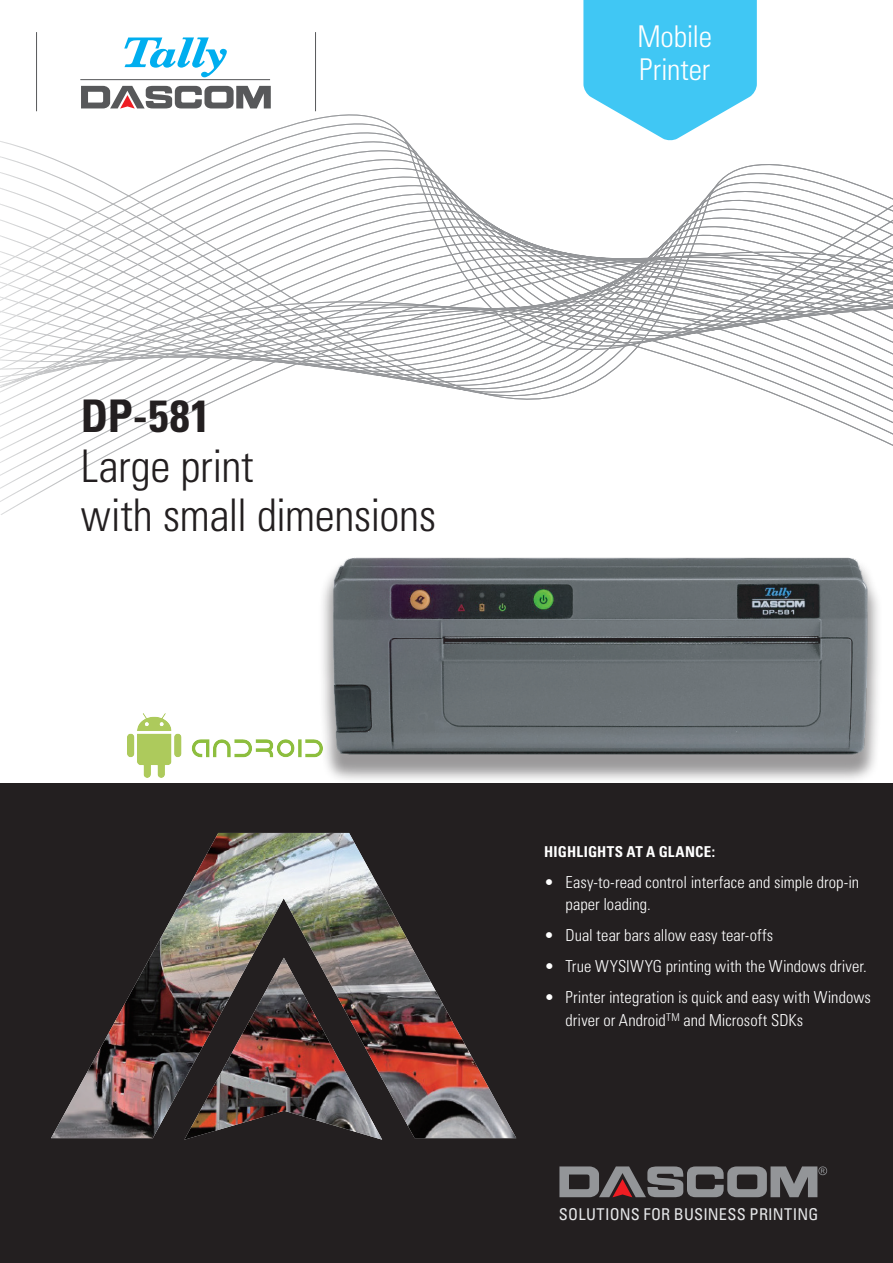
<style>
.page{position:relative;width:893px;height:1263px;background:#fff}
.page>*{position:absolute;margin:0;border:0;box-sizing:border-box;transform-origin:0 0}
.t1{font:300 condensed 45px/49.5px "Univers LT Std";letter-spacing:-.01em;color:#231f20}
.t2{font:700 condensed 45px "Univers LT Std";color:#231f20}
.t3{font:300 condensed 30px/33px "Univers LT Std";letter-spacing:-.005em;color:#fff}
.t4{font:300 condensed 16.5px/22.5px "Univers LT Std";letter-spacing:.005em;color:#fff}
.t5{font:condensed 16.35px "Univers LT Std";letter-spacing:.01em;color:#e6e7e9}
.t6{font:700 condensed 15px "Univers LT Std";letter-spacing:.01em;color:#fff}
.t7{font:700 condensed 11.85px/13.5px "Univers LT Std";letter-spacing:.04em;color:#fff}
</style>
<div class="page">
<div style="left:0;top:783px;width:893px;height:480px;background:#231f20"></div>
<img style="left:51px;top:833px;width:465px;height:305px">
<svg style="left:0;top:77px;width:893px;height:438px"></svg>
<svg style="left:559px;top:1166px;width:268px;height:31px"></svg>
<hr style="left:36px;top:32px;width:1px;height:79px;background:#57585a">
<hr style="left:315px;top:32px;width:1px;height:79px;background:#57585a">
<svg style="left:124px;top:37px;width:103px;height:40px"></svg>
<hr style="left:80px;top:79px;width:190px;height:1px;background:#57585a">
<svg style="left:81px;top:86px;width:190px;height:23px"></svg>
<svg style="left:583px;top:0;width:174px;height:141px"></svg>
<img style="left:323px;top:557px;width:555px;height:223px">
<img style="left:128px;top:713px;width:195px;height:64px">
<h2 class="t3" style="left:637px;top:19px;width:76px">Mobile<br>Printer</h2>
<h1 class="t2" style="left:81px;top:389px;width:131px">DP-581</h1>
<h1 class="t1" style="left:81px;top:441px;width:357px">Large print<br>with small dimensions</h1>
<p class="t6" style="left:544px;top:842px;width:172px">HIGHLIGHTS AT A GLANCE:</p>
<p class="t4" style="left:566px;top:871px;width:295px;text-indent:-21px">• Easy-to-read control interface and simple drop-in paper loading.</p>
<p class="t4" style="left:544px;top:924px;width:230px">• Dual tear bars allow easy tear-offs</p>
<p class="t4" style="left:544px;top:955px;width:324px">• True WYSIWYG printing with the Windows driver.</p>
<p class="t4" style="left:566px;top:986px;width:307px;text-indent:-21px">• Printer integration is quick and easy with Windows driver or Android<sup>TM</sup> and Microsoft SDKs</p>
<p class="t7" style="left:771px;top:953px;width:56px">VOR-ORT-<br>GARANTIE</p>
<p class="t5" style="left:559px;top:1204px;width:261px">SOLUTIONS FOR BUSINESS PRINTING</p>
</div>
